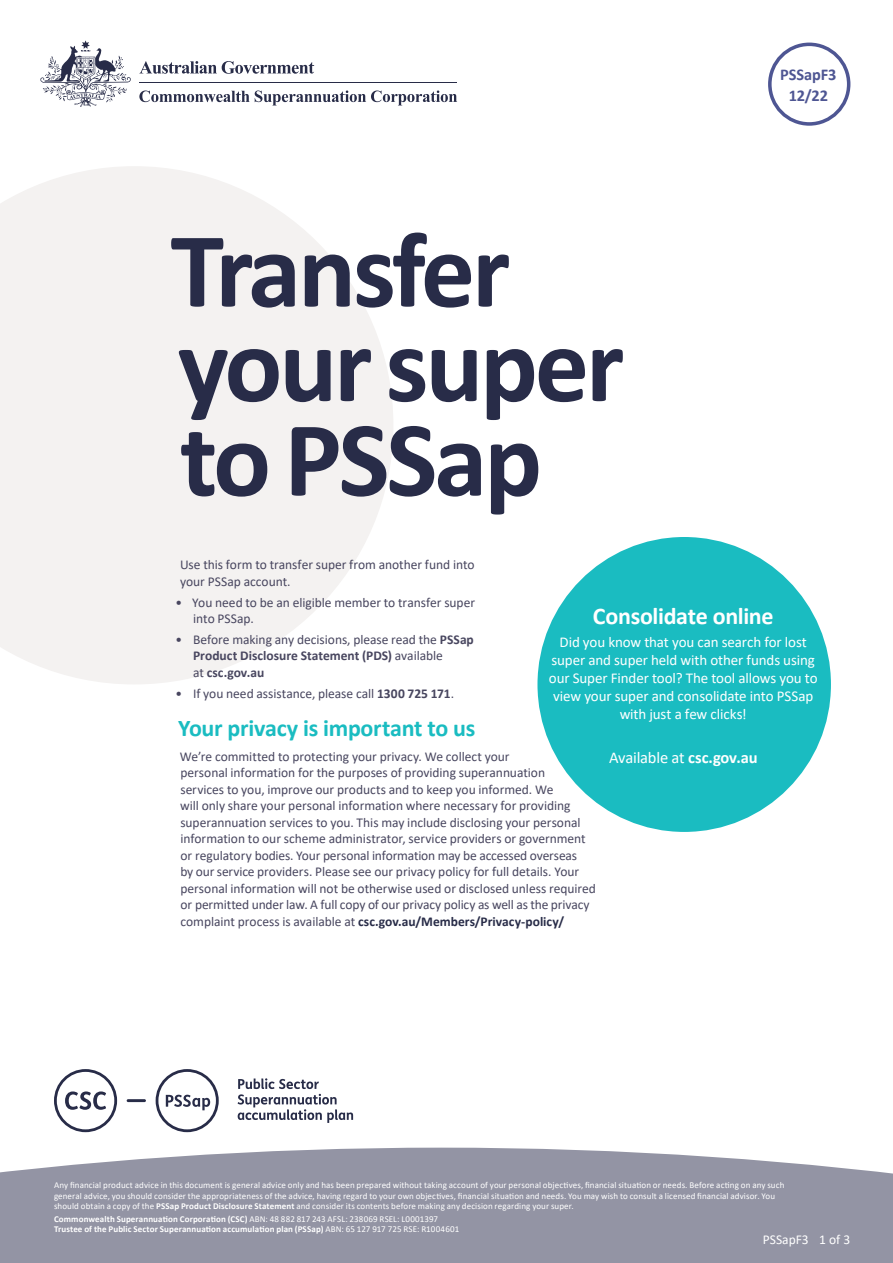
<style>
.page{position:relative;width:893px;height:1263px;background:#fff}
.page>*{position:absolute;margin:0;border:0;box-sizing:border-box;transform-origin:0 0}
.t1{font:700 108px/94.5px "Calibri";letter-spacing:-.03em;color:#282c48}
.t2{font:700 24px "Calibri";letter-spacing:-.015em;color:#1abcc1}
.t3{font:700 24px "Calibri";letter-spacing:-.015em;color:#fff}
.t4{font:16.5px "Calibri";letter-spacing:-.015em;color:#fff}
.t5{font:700 16.5px/21px "Calibri";letter-spacing:-.005em;color:#4e5693;text-align:center}
.t6{font:15px/18px "Calibri";letter-spacing:-.01em;color:#fff;text-align:center}
.t7{font:13.5px/16.5px "Calibri";letter-spacing:-.005em;color:#48465f}
.t8{font:13.5px "Calibri";color:#fff}
.t9{font:9px/10.5px "Calibri";letter-spacing:.01em;color:#fff}
.t10{font:700 9px/10.5px "Calibri";letter-spacing:.015em;color:#fff}
.s1{font-weight:700}
.s2{font-weight:700;color:#282c48}
.s3{font-weight:400}
</style>
<div class="page">
<svg style="left:40px;top:40px;width:91px;height:67px"></svg>
<hr style="left:139px;top:82px;width:318px;height:1px;background:#282c48">
<svg style="left:139px;top:90px;width:318px;height:15px"></svg>
<svg style="left:139px;top:61px;width:175px;height:13px"></svg>
<svg style="left:0;top:1148px;width:893px;height:115px;background:#9a9baa"></svg>
<hr style="left:127px;top:1099px;width:19px;height:3px;background:#282c48">
<svg style="left:54px;top:1069px;width:63px;height:63px"></svg>
<svg style="left:238px;top:1078px;width:115px;height:45px"></svg>
<svg style="left:156px;top:1069px;width:63px;height:63px"></svg>
<svg style="left:0;top:166px;width:393px;height:518px;fill:#f4f2f1"></svg>
<div style="left:768px;top:43px;width:82px;height:83px;border:4px solid #4e5693;border-radius:50%"></div>
<div style="left:537px;top:537px;width:294px;height:295px;background:#1abcc1;border-radius:50%"></div>
<h1 class="t1" style="left:171px;top:222px;width:455px">Transfer your super to PSSap</h1>
<p class="t5" style="left:780px;top:64px;width:58px">PSSapF3<br>12/22</p>
<p class="t7" style="left:180px;top:556px;width:296px">Use this form to transfer super from another fund into your PSSap account.</p>
<p class="t7" style="left:193px;top:593px;width:283px;text-indent:-18px">• You need to be an eligible member to transfer super into PSSap.</p>
<p class="t7" style="left:193px;top:631px;width:282px;text-indent:-18px">• Before making any decisions, please read the <span class="s1">PSSap<br>Product Disclosure Statement (PDS)</span> available<br>at <span class="s1">csc.gov.au</span></p>
<p class="t7" style="left:175px;top:684px;width:280px">• If you need assistance, please call <span class="s1">1300 725 171</span>.</p>
<h2 class="t2" style="left:178px;top:711px;width:299px">Your privacy is important to us</h2>
<p class="t7" style="left:180px;top:748px;width:418px">We’re committed to protecting your privacy. We collect your<br>personal information for the purposes of providing superannuation<br>services to you, improve our products and to keep you informed. We<br>will only share your personal information where necessary for providing superannuation services to you. This may include disclosing your personal information to our scheme administrator, service providers or government or regulatory bodies. Your personal information may be accessed overseas<br>by our service providers. Please see our privacy policy for full details. Your personal information will not be otherwise used or disclosed unless required or permitted under law. A full copy of our privacy policy as well as the privacy complaint process is available at <span class="s2">csc.gov.au/Members/Privacy-policy/</span></p>
<h2 class="t3" style="left:593px;top:599px;width:182px">Consolidate online</h2>
<p class="t6" style="left:549px;top:633px;width:270px">Did you know that you can search for lost super and super held with other funds using our Super Finder tool? The tool allows you to view your super and consolidate into PSSap with just a few clicks!</p>
<p class="t4" style="left:609px;top:745px;width:150px">Available at <span class="s1">csc.gov.au</span></p>
<p class="t9" style="left:54px;top:1180px;width:732px">Any financial product advice in this document is general advice only and has been prepared without taking account of your personal objectives, financial situation or needs. Before acting on any such general advice, you should consider the appropriateness of the advice, having regard to your own objectives, financial situation and needs. You may wish to consult a licensed financial advisor. You should obtain a copy of the <span class="s1">PSSap Product Disclosure Statement</span> and consider its contents before making any decision regarding your super.</p>
<p class="t10" style="left:54px;top:1213px;width:407px">Commonwealth Superannuation Corporation (CSC) <span class="s3">ABN: 48 882 817 243 AFSL: 238069 RSEL: L0001397<br></span>Trustee of the Public Sector Superannuation accumulation plan (PSSap) <span class="s3">ABN: 65 127 917 725 RSE: R1004601</span></p>
<p class="t8" style="left:763px;top:1230px;width:89px">PSSapF3 1 of 3</p>
</div>
